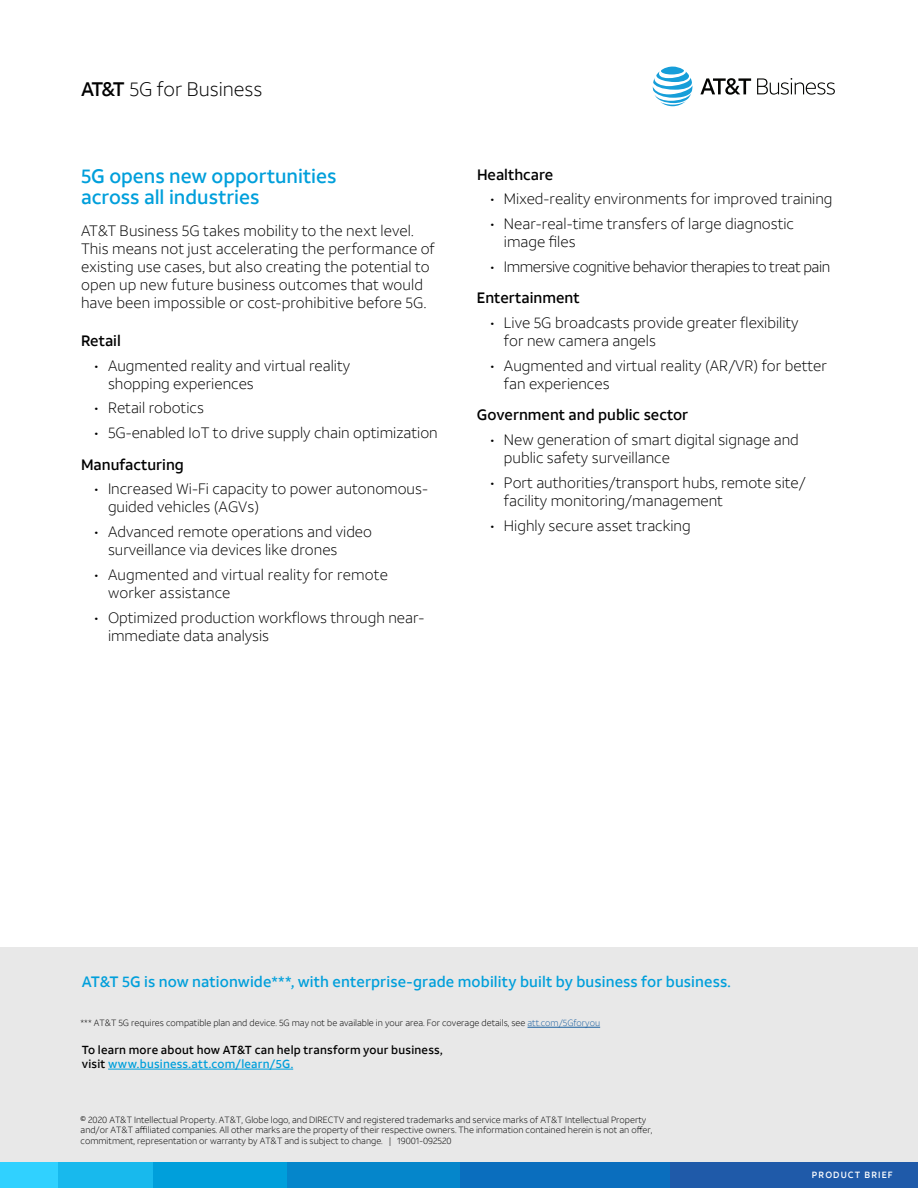
<style>
.page{position:relative;width:918px;height:1188px;background:#fff}
.page>*{position:absolute;margin:0;border:0;box-sizing:border-box;transform-origin:0 0}
.t1{font:500 19.5px/21px "ATT Aleck Sans";color:#009fdb}
.AT_T_type{font:300 19.5px "ATT Aleck Sans";color:#000}
.t2{font:300 15px/18px "ATT Aleck Sans";color:#000}
.More_Info{font:500 15px "ATT Aleck Sans";letter-spacing:.01em;color:#009fdb}
.t3{font:500 15px "ATT Aleck Sans";color:#000}
.t4{font:300 15px "ATT Aleck Sans";letter-spacing:-.03em;color:#000}
.CTA{font:500 11.7px/13.5px "ATT Aleck Sans";letter-spacing:.02em;color:#000}
.Legal{font:300 9px/10.5px "ATT Aleck Sans";color:#000}
.t5{font:500 9px "ATT Aleck Sans";letter-spacing:.12em;color:#fff}
.s1{font-weight:500}
.s2{color:#175d9e}
.s3{color:#009fdb}
</style>
<div class="page">
<svg style="left:653px;top:67px;width:39px;height:39px"></svg>
<svg style="left:700px;top:78px;width:51px;height:17px"></svg>
<svg style="left:757px;top:78px;width:78px;height:17px"></svg>
<div style="left:669px;top:1163px;width:249px;height:25px;background:#1f5aa9"></div>
<div style="left:459px;top:1163px;width:211px;height:25px;background:#0a6ebe"></div>
<div style="left:287px;top:1163px;width:172px;height:25px;background:#0586cb"></div>
<div style="left:153px;top:1163px;width:134px;height:25px;background:#009fdb"></div>
<div style="left:57px;top:1163px;width:96px;height:25px;background:#18b9ed"></div>
<div style="left:0;top:1162px;width:57px;height:26px;background:#30d1ff"></div>
<div style="left:0;top:947px;width:918px;height:215px;background:#e8e8e8"></div>
<hr style="left:528px;top:1027px;width:72px;height:1px;background:#175d9e">
<hr style="left:108px;top:1069px;width:185px;height:1px;background:#009fdb">
<p class="AT_T_type" style="left:81px;top:77px;width:183px"><span class="s1">AT&amp;T</span> 5G for Business</p>
<p class="t1" style="left:81px;top:166px;width:257px">5G opens new opportunities across all industries</p>
<p class="t2" style="left:81px;top:221px;width:355px">AT&amp;T Business 5G takes mobility to the next level.<br>This means not just accelerating the performance of existing use cases, but also creating the potential to open up new future business outcomes that would have been impossible or cost-prohibitive before 5G.</p>
<p class="t3" style="left:81px;top:331px;width:41px">Retail</p>
<p class="t2" style="left:108px;top:356px;width:244px;text-indent:-14px">• Augmented reality and virtual reality shopping experiences</p>
<p class="t2" style="left:94px;top:399px;width:111px">• Retail robotics</p>
<p class="t2" style="left:94px;top:424px;width:345px">• 5G-enabled IoT to drive supply chain optimization</p>
<p class="t3" style="left:81px;top:455px;width:104px">Manufacturing</p>
<p class="t2" style="left:108px;top:480px;width:321px;text-indent:-14px">• Increased Wi-Fi capacity to power autonomous&shy;guided vehicles (AGVs)</p>
<p class="t2" style="left:108px;top:523px;width:266px;text-indent:-14px">• Advanced remote operations and video surveillance via devices like drones</p>
<p class="t2" style="left:108px;top:565px;width:282px;text-indent:-14px">• Augmented and virtual reality for remote worker assistance</p>
<p class="t2" style="left:108px;top:608px;width:318px;text-indent:-14px">• Optimized production workflows through near&shy;immediate data analysis</p>
<p class="t3" style="left:477px;top:165px;width:78px">Healthcare</p>
<p class="t2" style="left:490px;top:190px;width:344px">• Mixed-reality environments for improved training</p>
<p class="t2" style="left:504px;top:215px;width:292px;text-indent:-14px">• Near-real-time transfers of large diagnostic image files</p>
<p class="t4" style="left:490px;top:258px;width:341px">• Immersive cognitive behavior therapies to treat pain</p>
<p class="t3" style="left:477px;top:289px;width:104px">Entertainment</p>
<p class="t2" style="left:504px;top:314px;width:296px;text-indent:-14px">• Live 5G broadcasts provide greater flexibility for new camera angels</p>
<p class="t2" style="left:504px;top:357px;width:325px;text-indent:-14px">• Augmented and virtual reality (AR/VR) for better fan experiences</p>
<p class="t3" style="left:477px;top:406px;width:213px">Government and public sector</p>
<p class="t2" style="left:504px;top:431px;width:296px;text-indent:-14px">• New generation of smart digital signage and public safety surveillance</p>
<p class="t2" style="left:504px;top:474px;width:303px;text-indent:-14px">• Port authorities/transport hubs, remote site/ facility monitoring/management</p>
<p class="t2" style="left:490px;top:516px;width:202px">• Highly secure asset tracking</p>
<p class="More_Info" style="left:82px;top:973px;width:651px">AT&amp;T 5G is now nationwide***, with enterprise-grade mobility built by business for business.</p>
<p class="Legal" style="left:81px;top:1018px;width:521px">*** AT&amp;T 5G requires compatible plan and device. 5G may not be available in your area. For coverage details, see <span class="s2">att.com/5Gforyou</span></p>
<p class="CTA" style="left:82px;top:1044px;width:362px">To learn more about how AT&amp;T can help transform your business, visit <span class="s3">www.business.att.com/learn/5G.</span></p>
<p class="Legal" style="left:81px;top:1114px;width:573px">© 2020 AT&amp;T Intellectual Property. AT&amp;T, Globe logo, and DIRECTV and registered trademarks and service marks of AT&amp;T Intellectual Property and/or AT&amp;T affiliated companies. All other marks are the property of their respective owners. The information contained herein is not an offer, commitment, representation or warranty by AT&amp;T and is subject to change. | 19001-092520</p>
<p class="t5" style="left:812px;top:1169px;width:82px">PRODUCT BRIEF</p>
</div>
